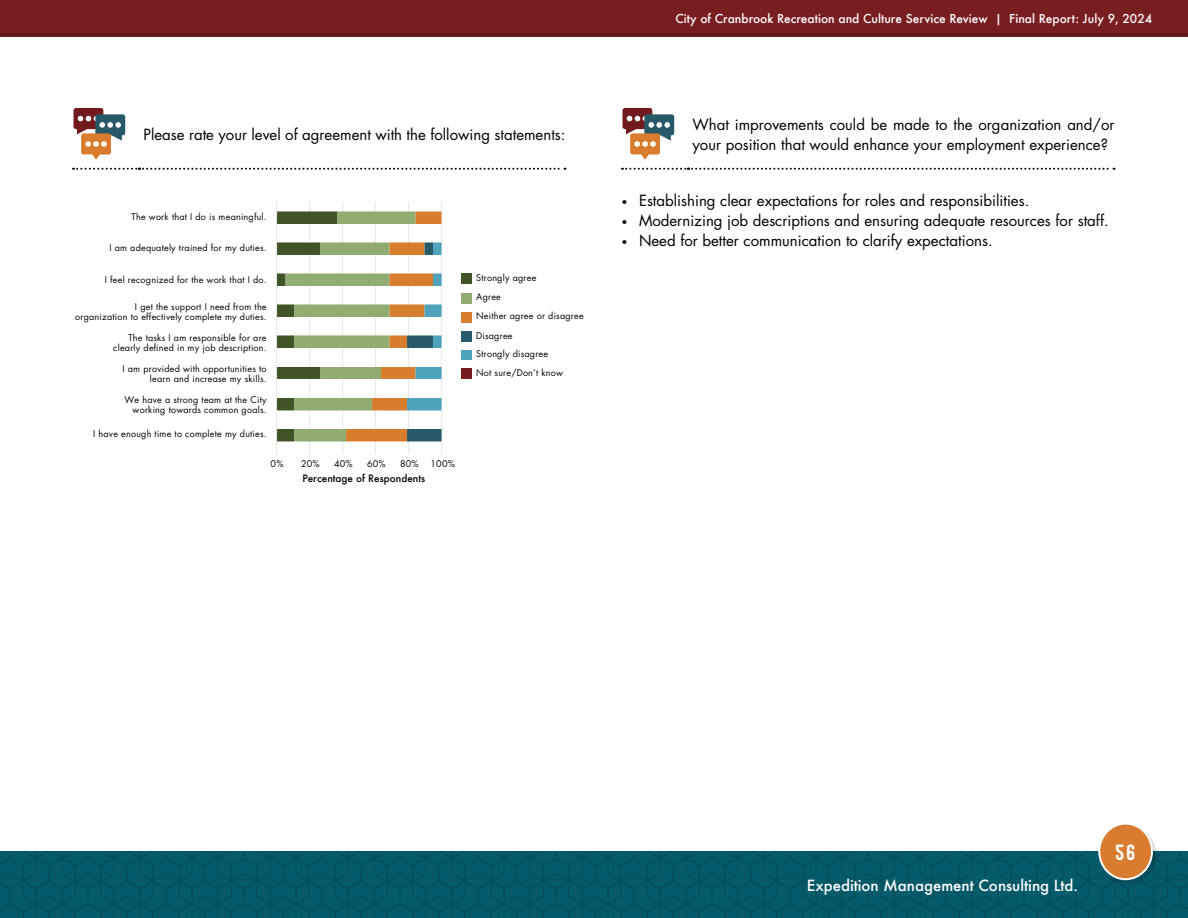
<style>
.page{position:relative;width:1188px;height:918px;background:#fff}
.page>*{position:absolute;margin:0;border:0;box-sizing:border-box;transform-origin:0 0}
.t1{font:700 22px "Bison";color:#fff}
.t2{font:15px/20px "Futura Std";color:#000}
.t3{font:500 15px "Futura";color:#fff}
.t4{font:500 12px "Futura";color:#fff}
.t5{font:500 10px "Futura";color:#000}
.t6{font:9px/18.9px "Futura Std";letter-spacing:.025em;color:#000;text-align:right}
.s1{font-family:"Gudea"}
</style>
<div class="page">
<div style="left:0;top:851px;width:1188px;height:67px;background:linear-gradient(to right,#065968,#065968)"></div>
<div style="left:0;top:32px;width:1188px;height:5px;background:#63161b"></div>
<div style="left:0;top:0;width:1188px;height:33px;background:#791e20"></div>
<div style="left:1101px;top:825px;width:55px;height:58px;background:#000;opacity:.15"></div>
<div style="left:1099px;top:824px;width:53px;height:55px;background:#d97c30;border-radius:50%"></div>
<div style="left:1098px;top:823px;width:55px;height:57px;border:2px solid #fff;border-radius:50%"></div>
<svg style="left:73px;top:168px;width:493px;height:2px"></svg>
<svg style="left:74px;top:108px;width:51px;height:52px"></svg>
<hr style="left:309px;top:202px;width:1px;height:248px;background:#e6e7e8">
<hr style="left:342px;top:202px;width:1px;height:248px;background:#e6e7e8">
<hr style="left:375px;top:202px;width:1px;height:248px;background:#e6e7e8">
<hr style="left:408px;top:202px;width:1px;height:248px;background:#e6e7e8">
<hr style="left:441px;top:202px;width:1px;height:248px;background:#e6e7e8">
<svg style="left:277px;top:211px;width:165px;height:230px"></svg>
<hr style="left:276px;top:202px;width:1px;height:248px;background:#e6e7e8">
<div style="left:461px;top:274px;width:11px;height:10px;background:#415428"></div>
<div style="left:461px;top:293px;width:11px;height:10px;background:#90ac71"></div>
<div style="left:461px;top:312px;width:11px;height:10px;background:#d87c2e"></div>
<div style="left:461px;top:331px;width:11px;height:10px;background:#285b6a"></div>
<div style="left:461px;top:350px;width:11px;height:10px;background:#4ea2bc"></div>
<div style="left:461px;top:368px;width:11px;height:11px;background:#731b20"></div>
<svg style="left:622px;top:168px;width:493px;height:2px"></svg>
<svg style="left:623px;top:108px;width:51px;height:52px"></svg>
<p class="t2" style="left:143px;top:125px;width:424px">Please rate your level of agreement with the following statements:</p>
<p class="t6" style="left:132px;top:208px;width:136px">The work that I do is meaningful.</p>
<p class="t6" style="left:109px;top:239px;width:159px">I am adequately trained for my duties.</p>
<p class="t6" style="left:105px;top:270px;width:163px">I feel recognized for the work that I do.</p>
<p class="t6" style="left:75px;top:302px;width:193px;line-height:10px">I get the support I need from the<br>organization to effectively complete my duties.</p>
<p class="t6" style="left:113px;top:333px;width:155px;line-height:10px">The tasks I am responsible for are clearly defined in my job description.</p>
<p class="t6" style="left:123px;top:364px;width:146px;line-height:10px">I am provided with opportunities to learn and increase my skills.</p>
<p class="t6" style="left:124px;top:395px;width:144px;line-height:10.5px">We have a strong team at the City working towards common goals.</p>
<p class="t6" style="left:93px;top:425px;width:175px">I have enough time to complete my duties.</p>
<p class="t6" style="left:271px;top:454px;width:14px">0%</p>
<p class="t6" style="left:301px;top:454px;width:20px">20%</p>
<p class="t6" style="left:334px;top:454px;width:20px">40%</p>
<p class="t6" style="left:367px;top:454px;width:20px">60%</p>
<p class="t6" style="left:400px;top:454px;width:20px">80%</p>
<p class="t6" style="left:431px;top:454px;width:26px">100%</p>
<p class="t5" style="left:302px;top:472px;width:124px">Percentage of Respondents</p>
<p class="t6" style="left:476px;top:269px;width:109px;text-align:left">Strongly agree<br>Agree<br>Neither agree or disagree<br>Disagree<br>Strongly disagree<br>Not sure/Don’t know</p>
<h3 class="t4" style="left:676px;top:10px;width:478px">City of Cranbrook Recreation and Culture Service Review | Final Report: July 9, 2024</h3>
<p class="t2" style="left:692px;top:115px;width:424px">What improvements could be made to the organization and/or your position that would enhance your employment experience?</p>
<p class="t2" style="left:621px;top:190px;width:410px"><span class="s1">•</span> Establishing clear expectations for roles and responsibilities.</p>
<p class="t2" style="left:621px;top:210px;width:489px"><span class="s1">•</span> Modernizing job descriptions and ensuring adequate resources for staff.</p>
<p class="t2" style="left:621px;top:230px;width:373px"><span class="s1">•</span> Need for better communication to clarify expectations.</p>
<h2 class="t3" style="left:807px;top:876px;width:273px">Expedition Management Consulting Ltd.</h2>
<h1 class="t1" style="left:1116px;top:841px;width:21px">56</h1>
</div>
